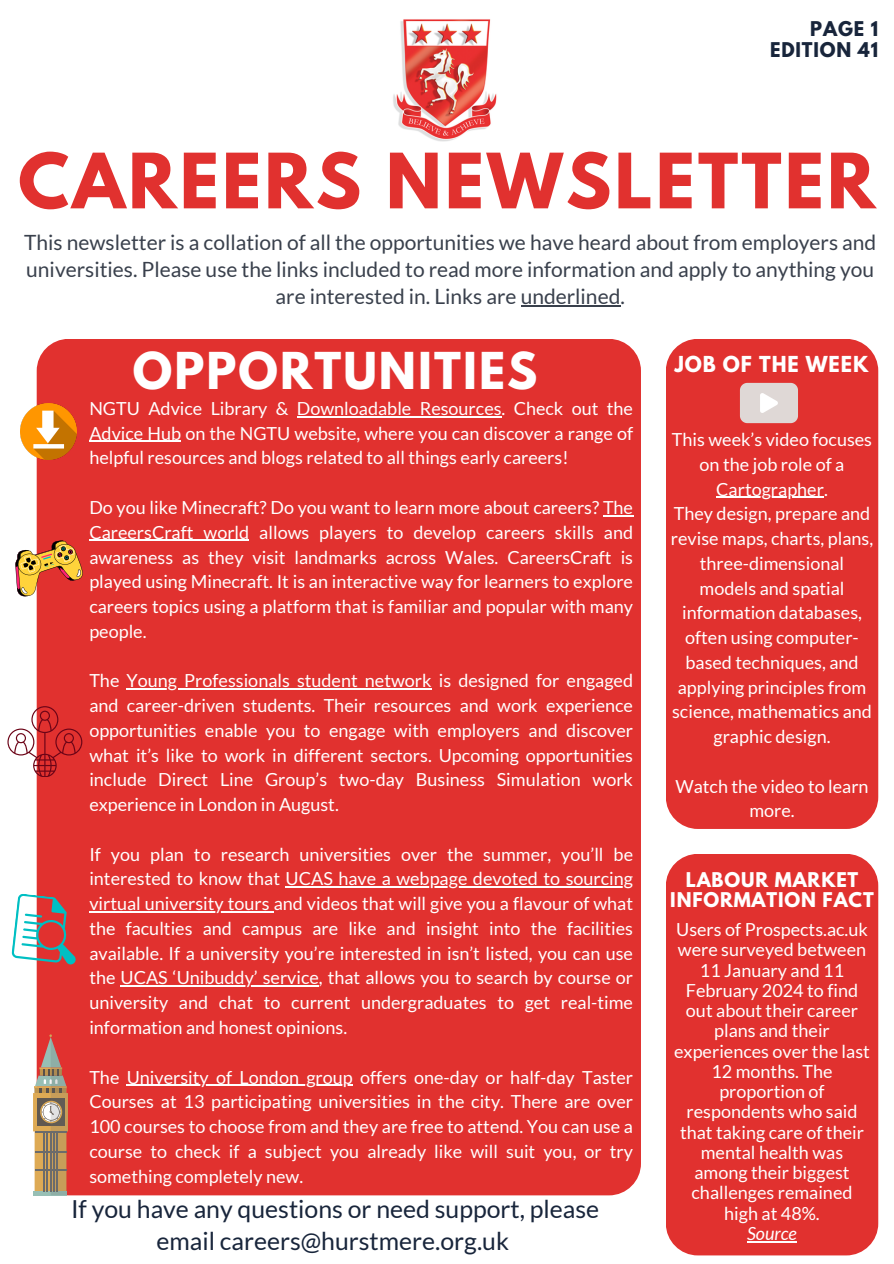
<style>
.page{position:relative;width:894px;height:1264px;background:#fff}
.page>*{position:absolute;margin:0;border:0;box-sizing:border-box;transform-origin:0 0}
.t1{font:700 67.5px "League Spartan";letter-spacing:.045em;color:#e1312f}
.t2{font:700 45px "League Spartan";letter-spacing:.045em;color:#fff}
.t3{font:24.75px/31.7px "Lato";color:#18253b;text-align:center}
.t4{font:21px/27px "Lato";color:#39404c;text-align:center}
.t5{font:700 19.5px "League Spartan";letter-spacing:.045em;color:#fff}
.t6{font:18px/24.8px "Lato";color:#fff;text-align:justify}
.t7{font:700 18px/20.2px "League Spartan";letter-spacing:.045em;color:#fff;text-align:center}
.t8{font:700 18px/20.2px "League Spartan";letter-spacing:.045em;color:#18253b;text-align:right}
.t9{font:italic 18px "Lato";color:#fff}
</style>
<div class="page">
<div style="left:37px;top:339px;width:603px;height:856px;background:#e1312f;border-radius:32px"></div>
<div style="left:665px;top:339px;width:213px;height:490px;background:#e1312f;border-radius:32px"></div>
<div style="left:665px;top:853px;width:213px;height:402px;background:#e1312f;border-radius:32px"></div>
<img style="left:393px;top:19px;width:104px;height:123px">
<hr style="left:520px;top:305px;width:100px;height:1px;background:#39404c">
<svg style="left:740px;top:383px;width:57px;height:40px;background:#e2d9d7"></svg>
<img style="left:20px;top:403px;width:57px;height:56px">
<hr style="left:297px;top:416px;width:204px;height:1px;background:#fff">
<hr style="left:89px;top:441px;width:92px;height:1px;background:#fff">
<hr style="left:603px;top:515px;width:30px;height:1px;background:#fff">
<hr style="left:89px;top:540px;width:160px;height:1px;background:#fff">
<hr style="left:126px;top:688px;width:305px;height:1px;background:#fff">
<hr style="left:285px;top:886px;width:348px;height:1px;background:#fff">
<hr style="left:89px;top:911px;width:184px;height:1px;background:#fff">
<hr style="left:120px;top:985px;width:199px;height:1px;background:#fff">
<hr style="left:127px;top:1084px;width:226px;height:1px;background:#fff">
<svg style="left:15px;top:540px;width:68px;height:56px"></svg>
<svg style="left:7px;top:706px;width:75px;height:71px"></svg>
<svg style="left:11px;top:893px;width:65px;height:75px"></svg>
<svg style="left:33px;top:1034px;width:35px;height:161px"></svg>
<div style="left:35px;top:1088px;width:31px;height:5px;background:#353535;opacity:.18"></div>
<div style="left:40px;top:1069px;width:22px;height:6px;background:#353535;opacity:.18"></div>
<hr style="left:747px;top:1241px;width:49px;height:1px;background:#fff">
<hr style="left:716px;top:496px;width:107px;height:2px;background:#fff">
<p class="t8" style="left:770px;top:21px;width:109px">PAGE 1<br>EDITION 41</p>
<h5 class="t1" style="left:18px;top:148px;width:858px">CAREERS NEWSLETTER</h5>
<h1 class="t4" style="left:24px;top:228px;width:853px">This newsletter is a collation of all the opportunities we have heard about from employers and universities. Please use the links included to read more information and apply to anything you are interested in. Links are underlined.</h1>
<p class="t2" style="left:133px;top:348px;width:406px">OPPORTUNITIES</p>
<p class="t6" style="left:89px;top:395px;width:545px">NGTU Advice Library &amp; Downloadable Resources. Check out the Advice Hub on the NGTU website, where you can discover a range of helpful resources and blogs related to all things early careers!</p>
<p class="t6" style="left:89px;top:494px;width:545px">Do you like Minecraft? Do you want to learn more about careers? The CareersCraft world allows players to develop careers skills and awareness as they visit landmarks across Wales. CareersCraft is played using Minecraft. It is an interactive way for learners to explore careers topics using a platform that is familiar and popular with many people.</p>
<h2 class="t6" style="left:89px;top:668px;width:545px">The Young Professionals student network is designed for engaged</h2>
<h4 class="t6" style="left:89px;top:692px;width:545px">and career-driven students. Their resources and work experience opportunities enable you to engage with employers and discover what it’s like to work in different sectors. Upcoming opportunities include Direct Line Group’s two-day Business Simulation work experience in London in August.</h4>
<h4 class="t6" style="left:89px;top:841px;width:545px">If you plan to research universities over the summer, you’ll be</h4>
<p class="t6" style="left:89px;top:866px;width:545px">interested to know that UCAS have a webpage devoted to sourcing</p>
<p class="t6" style="left:89px;top:890px;width:545px">virtual university tours and videos that will give you a flavour of what the faculties and campus are like and insight into the facilities available. If a university you’re interested in isn’t listed, you can use the UCAS ‘Unibuddy’ service, that allows you to search by course or</p>
<p class="t6" style="left:89px;top:989px;width:545px">university and chat to current undergraduates to get real-time information and honest opinions.</p>
<p class="t6" style="left:89px;top:1064px;width:545px">The University of London group offers one-day or half-day Taster</p>
<p class="t6" style="left:89px;top:1088px;width:545px">Courses at 13 participating universities in the city. There are over 100 courses to choose from and they are free to attend. You can use a course to check if a subject you already like will suit you, or try something completely new.</p>
<p class="t3" style="left:71px;top:1192px;width:529px">If you have any questions or need support, please email careers@hurstmere.org.uk</p>
<h6 class="t5" style="left:674px;top:354px;width:195px">JOB OF THE WEEK</h6>
<h6 class="t6" style="left:671px;top:426px;width:202px;text-align:center">This week’s video focuses on the job role of a</h6>
<p class="t6" style="left:670px;top:476px;width:204px;text-align:center">Cartographer.<br>They design, prepare and revise maps, charts, plans,</p>
<p class="t6" style="left:672px;top:550px;width:201px;text-align:center">three-dimensional models and spatial information databases, often using computer&shy;based techniques, and applying principles from science, mathematics and graphic design.</p>
<p class="t6" style="left:675px;top:773px;width:195px;text-align:center">Watch the video to learn more.</p>
<p class="t7" style="left:670px;top:871px;width:205px">LABOUR MARKET<br>INFORMATION FACT</p>
<p class="t6" style="left:674px;top:919px;width:197px;line-height:20.2px;text-align:center">Users of Prospects.ac.uk were surveyed between<br>11 January and 11<br>February 2024 to find out about their career plans and their experiences over the last<br>12 months. The proportion of respondents who said that taking care of their mental health was among their biggest challenges remained high at 48%.</p>
<p class="t9" style="left:747px;top:1222px;width:51px">Source</p>
</div>
